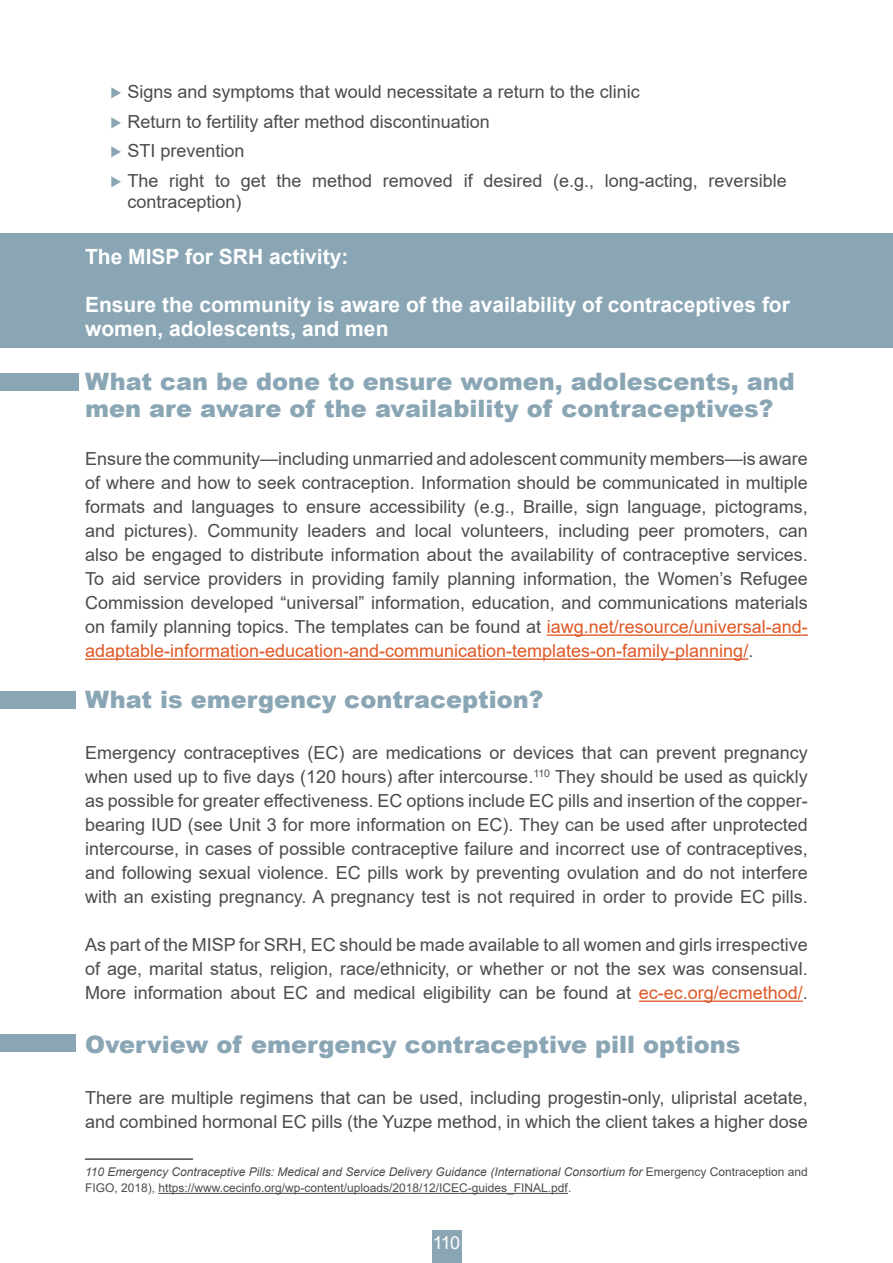
<style>
.page{position:relative;width:893px;height:1263px;background:#fff}
.page>*{position:absolute;margin:0;border:0;box-sizing:border-box;transform-origin:0 0}
.sub_heading{font:900 24px/27px "Arial";color:#8aa6b5}
.objective_break_head{font:700 21px/24px "Arial";color:#fff}
.t1{font:18px/24px "Arial";color:#4c4c4c;text-align:justify}
.t2{font:18px "Arial";color:#fff}
.footnote_referance{font:12px/16.5px "Arial";color:#4c4c4c}
.s1{font-family:"Proxima Nova Cond";font-weight:100;color:#8aa6b5}
.s2{color:#df5826}
.s3{font-style:italic}
</style>
<div class="page">
<div style="left:432px;top:1231px;width:29px;height:32px;background:#8aa6b5"></div>
<div style="left:0;top:233px;width:893px;height:115px;background:#8aa6b5"></div>
<hr style="left:547px;top:634px;width:261px;height:2px;background:#df5826">
<hr style="left:85px;top:658px;width:663px;height:2px;background:#df5826">
<hr style="left:639px;top:1000px;width:164px;height:2px;background:#df5826">
<hr style="left:85px;top:1158px;width:108px;height:2px;background:#4c4c4c">
<hr style="left:158px;top:1193px;width:410px;height:1px;background:#4c4c4c">
<div style="left:0;top:373px;width:79px;height:17px;background:#8aa6b5"></div>
<div style="left:0;top:691px;width:75px;height:17px;background:#8aa6b5"></div>
<div style="left:0;top:1034px;width:75px;height:17px;background:#8aa6b5"></div>
<p class="t1" style="left:111px;top:80px;width:531px"><span class="s1">⊲</span> Signs and symptoms that would necessitate a return to the clinic</p>
<p class="t1" style="left:111px;top:109px;width:381px"><span class="s1">⊲</span> Return to fertility after method discontinuation</p>
<p class="t1" style="left:111px;top:139px;width:136px"><span class="s1">⊲</span> STI prevention</p>
<p class="t1" style="left:128px;top:170px;width:661px;line-height:21px;text-indent:-17px"><span class="s1">⊲</span> The right to get the method removed if desired (e.g., long-acting, reversible contraception)</p>
<p class="objective_break_head" style="left:85px;top:245px;width:265px">The MISP for SRH activity:</p>
<p class="objective_break_head" style="left:85px;top:293px;width:706px">Ensure the community is aware of the availability of contraceptives for women, adolescents, and men</p>
<h3 class="sub_heading" style="left:85px;top:367px;width:711px">What can be done to ensure women, adolescents, and men are aware of the availability of contraceptives?</h3>
<p class="t1" style="left:85px;top:447px;width:724px">Ensure the community—including unmarried and adolescent community members—is aware of where and how to seek contraception. Information should be communicated in multiple formats and languages to ensure accessibility (e.g., Braille, sign language, pictograms, and pictures). Community leaders and local volunteers, including peer promoters, can also be engaged to distribute information about the availability of contraceptive services.<br>To aid service providers in providing family planning information, the Women’s Refugee Commission developed “universal” information, education, and communications materials on family planning topics. The templates can be found at <span class="s2">iawg.net/resource/universal-and&shy;adaptable-information-education-and-communication-templates-on-family-planning/</span>.</p>
<h3 class="sub_heading" style="left:85px;top:685px;width:460px">What is emergency contraception?</h3>
<p class="t1" style="left:85px;top:741px;width:724px">Emergency contraceptives (EC) are medications or devices that can prevent pregnancy when used up to five days (120 hours) after intercourse.<sup>110</sup> They should be used as quickly as possible for greater effectiveness. EC options include EC pills and insertion of the copper&shy;bearing IUD (see Unit 3 for more information on EC). They can be used after unprotected intercourse, in cases of possible contraceptive failure and incorrect use of contraceptives, and following sexual violence. EC pills work by preventing ovulation and do not interfere with an existing pregnancy. A pregnancy test is not required in order to provide EC pills.</p>
<p class="t1" style="left:85px;top:933px;width:724px">As part of the MISP for SRH, EC should be made available to all women and girls irrespective of age, marital status, religion, race/ethnicity, or whether or not the sex was consensual.<br>More information about EC and medical eligibility can be found at <span class="s2">ec-ec.org/ecmethod/</span>.</p>
<p class="sub_heading" style="left:85px;top:1030px;width:657px">Overview of emergency contraceptive pill options</p>
<p class="t1" style="left:85px;top:1086px;width:724px">There are multiple regimens that can be used, including progestin-only, ulipristal acetate, and combined hormonal EC pills (the Yuzpe method, in which the client takes a higher dose</p>
<p class="footnote_referance" style="left:85px;top:1163px;width:724px"><span class="s3">110 Emergency Contraceptive Pills: Medical and Service Delivery Guidance (International Consortium for</span> Emergency Contraception and<br>FIGO, 2018), https://www.cecinfo.org/wp-content/uploads/2018/12/ICEC-guides_FINAL.pdf.</p>
<p class="t2" style="left:433px;top:1230px;width:29px">110</p>
</div>
